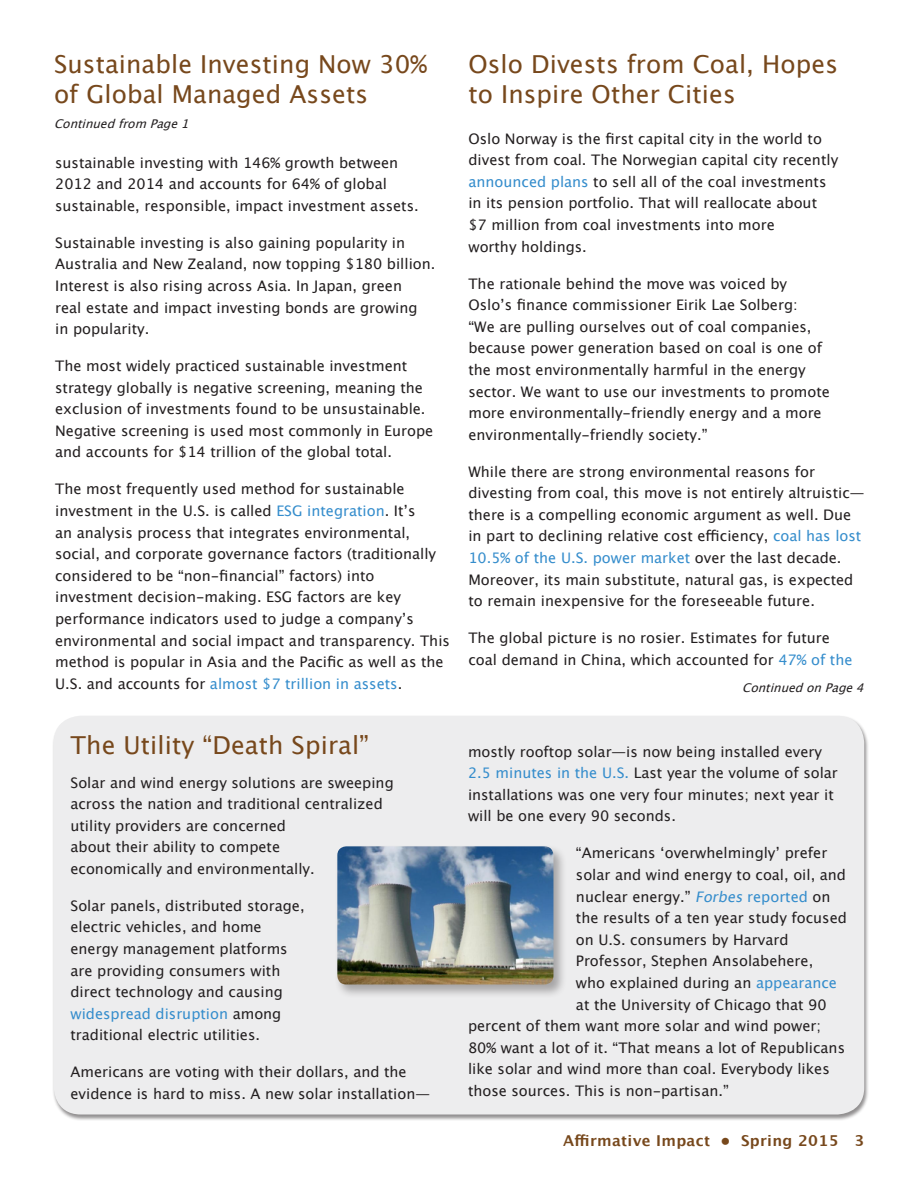
<style>
.page{position:relative;width:918px;height:1188px;background:#fff}
.page>*{position:absolute;margin:0;border:0;box-sizing:border-box;transform-origin:0 0}
.Article_Title{font:24.75px/30px "Lucida Grande";letter-spacing:.005em;color:#77481c}
.t1{font:700 15px "Lucida Grande";letter-spacing:.02em;color:#77481c}
.Article_body{font:14.55px/21.6px "Lucida Grande";color:#231f20}
.Article_Title-2{font:italic 12px "Lucida Grande";color:#231f20}
.Article_Continuation{font:italic 12px "Lucida Grande";color:#231f20}
.s1{color:#358dcc}
.s2{font-style:italic;color:#358dcc}
</style>
<div class="page">
<div style="left:52px;top:715px;width:818px;height:406px;background:#231f20;opacity:.5"></div>
<div style="left:54px;top:716px;width:810px;height:398px;background:#ededee;border-radius:27px"></div>
<div style="left:335px;top:844px;width:232px;height:155px;background:#231f20;opacity:.35"></div>
<img style="left:337px;top:846px;width:216px;height:139px">
<p class="Article_Title" style="left:54px;top:50px;width:375px">Sustainable Investing Now 30% of Global Managed Assets</p>
<p class="Article_Title-2" style="left:54px;top:116px;width:142px">ContinuedfromPage1</p>
<p class="Article_body" style="left:55px;top:152px;width:365px">sustainable investing with 146% growth between<br>2012 and 2014 and accounts for 64% of global sustainable, responsible, impact investment assets.</p>
<p class="Article_body" style="left:55px;top:232px;width:382px">Sustainable investing is also gaining popularity in Australia and New Zealand, now topping $180 billion.<br>Interest is also rising across Asia. In Japan, green<br>real estate and impact investing bonds are growing<br>in popularity.</p>
<p class="Article_body" style="left:55px;top:355px;width:380px">The most widely practiced sustainable investment strategy globally is negative screening, meaning the exclusion of investments found to be unsustainable.<br>Negative screening is used most commonly in Europe and accounts for $14 trillion of the global total.</p>
<p class="Article_body" style="left:55px;top:479px;width:396px">The most frequently used method for sustainable investment in the U.S. is called <span class="s1">ESG integration</span>. It’s<br>an analysis process that integrates environmental, social, and corporate governance factors (traditionally considered to be “non-financial” factors) into investment decision-making. ESG factors are key performance indicators used to judge a company’s environmental and social impact and transparency. This method is popular in Asia and the Pacific as well as the U.S. and accounts for <span class="s1">almost $7 trillion in assets</span>.</p>
<p class="Article_Title" style="left:70px;top:731px;width:300px">The Utility “Death Spiral”</p>
<p class="Article_body" style="left:70px;top:772px;width:325px">Solar and wind energy solutions are sweeping across the nation and traditional centralized utility providers are concerned<br>about their ability to compete<br>economically and environmentally.</p>
<p class="Article_body" style="left:70px;top:895px;width:236px">Solar panels, distributed storage, electric vehicles, and home energy management platforms are providing consumers with direct technology and causing <span class="s1">widespread disruption</span> among traditional electric utilities.</p>
<p class="Article_body" style="left:70px;top:1062px;width:361px">Americans are voting with their dollars, and the evidence is hard to miss. A new solar installation—</p>
<p class="Article_Title" style="left:468px;top:50px;width:371px">Oslo Divests from Coal, Hopes to Inspire Other Cities</p>
<p class="Article_body" style="left:468px;top:128px;width:371px">Oslo Norway is the first capital city in the world to divest from coal. The Norwegian capital city recently <span class="s1">announced plans</span> to sell all of the coal investments in its pension portfolio. That will reallocate about $7 million from coal investments into more<br>worthy holdings.</p>
<p class="Article_body" style="left:468px;top:273px;width:363px">The rationale behind the move was voiced by Oslo’s finance commissioner Eirik Lae Solberg:<br>“We are pulling ourselves out of coal companies, because power generation based on coal is one of the most environmentally harmful in the energy sector. We want to use our investments to promote more environmentally-friendly energy and a more environmentally-friendly society.”</p>
<p class="Article_body" style="left:468px;top:461px;width:397px">While there are strong environmental reasons for divesting from coal, this move is not entirely altruistic— there is a compelling economic argument as well. Due in part to declining relative cost efficiency, <span class="s1">coal has lost 10.5% of the U.S. power market</span> over the last decade.<br>Moreover, its main substitute, natural gas, is expected to remain inexpensive for the foreseeable future.</p>
<p class="Article_body" style="left:468px;top:627px;width:386px">The global picture is no rosier. Estimates for future coal demand in China, which accounted for <span class="s1">47% of the</span></p>
<p class="Article_Continuation" style="left:742px;top:681px;width:129px">ContinuedonPage4</p>
<p class="Article_body" style="left:468px;top:741px;width:371px">mostly rooftop solar—is now being installed every <span class="s1">2.5 minutes in the U.S.</span> Last year the volume of solar installations was one very four minutes; next year it will be one every 90 seconds.</p>
<p class="Article_body" style="left:576px;top:843px;width:253px">“Americans ‘overwhelmingly’ prefer</p>
<p class="Article_body" style="left:576px;top:864px;width:272px">solar and wind energy to coal, oil, and</p>
<p class="Article_body" style="left:576px;top:886px;width:256px">nuclear energy.” <span class="s2">Forbes</span><span class="s1">reported</span> on</p>
<p class="Article_body" style="left:576px;top:907px;width:273px">the results of a ten year study focused</p>
<p class="Article_body" style="left:576px;top:929px;width:214px">on U.S. consumers by Harvard</p>
<p class="Article_body" style="left:576px;top:951px;width:239px">Professor, Stephen Ansolabehere,</p>
<p class="Article_body" style="left:576px;top:972px;width:263px">who explained during an <span class="s1">appearance</span></p>
<p class="Article_body" style="left:576px;top:994px;width:252px">at the University of Chicago that 90</p>
<p class="Article_body" style="left:468px;top:1015px;width:355px">percent of them want more solar and wind power;</p>
<p class="Article_body" style="left:468px;top:1037px;width:379px">80% want a lot of it. “That means a lot of Republicans</p>
<p class="Article_body" style="left:468px;top:1059px;width:363px">like solar and wind more than coal. Everybody likes</p>
<p class="Article_body" style="left:468px;top:1080px;width:262px">those sources. This is non-partisan.”</p>
<p class="t1" style="left:563px;top:1128px;width:303px">Affirmative Impact • Spring 2015 3</p>
</div>
